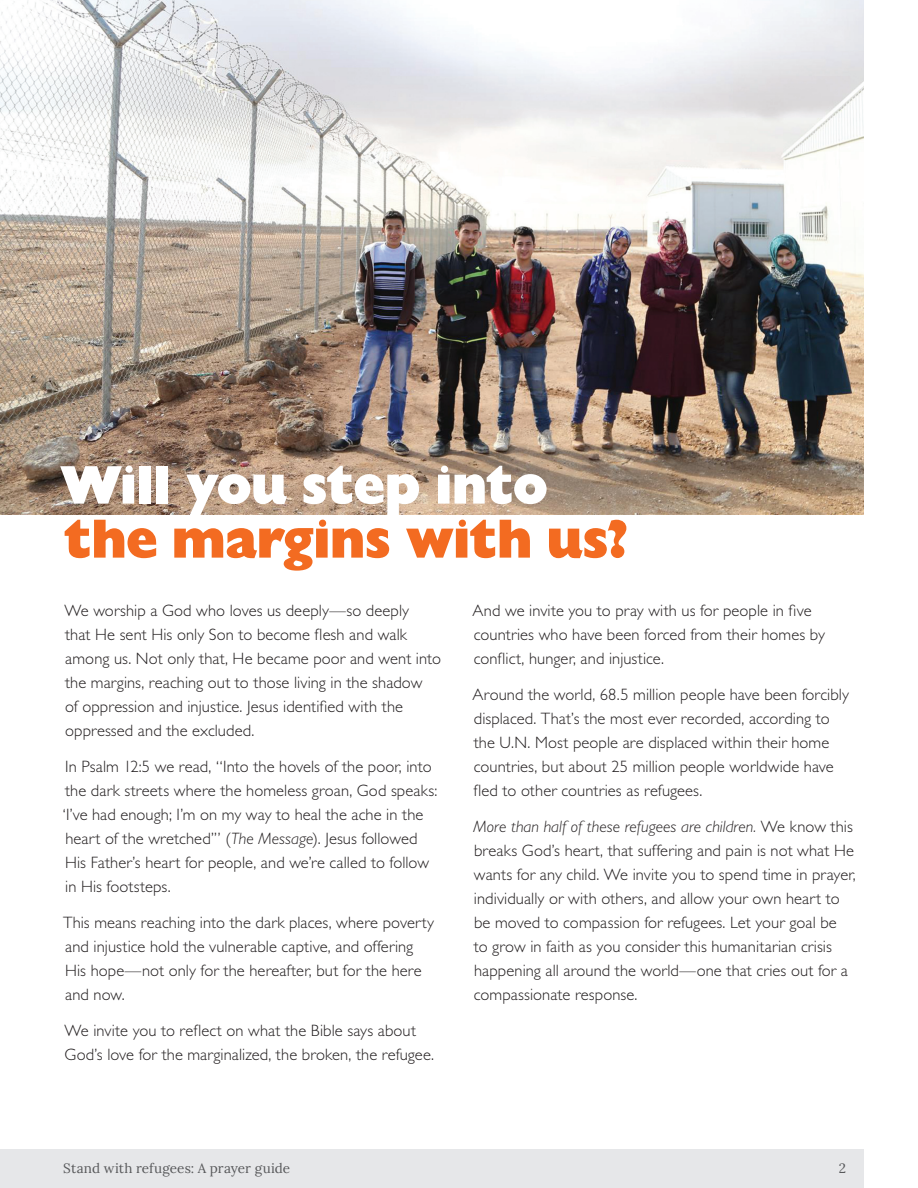
<style>
.page{position:relative;width:918px;height:1188px;background:#fff}
.page>*{position:absolute;margin:0;border:0;box-sizing:border-box;transform-origin:0 0}
.t1{font:54px "Gill Sans Std Extra Bold Disp";letter-spacing:-.02em;color:#f36b21}
.t2{font:54px "Gill Sans Std Extra Bold Disp";letter-spacing:-.025em;color:#fff}
.t3{font:300 16.5px/24px "Gill Sans Std";letter-spacing:.005em;color:#231f20}
.t4{font:13.5px "Lora";letter-spacing:.005em;color:#57585a}
.s1{font-style:italic}
</style>
<div class="page">
<div style="left:0;top:1149px;width:864px;height:39px;background:#e6e7e9"></div>
<img style="left:0;top:0;width:864px;height:514px">
<h1 class="t2" style="left:60px;top:453px;width:490px">Will you step into</h1>
<h1 class="t1" style="left:64px;top:507px;width:566px">the margins with us?</h1>
<p class="t3" style="left:65px;top:599px;width:378px">We worship a God who loves us deeply—so deeply<br>that He sent His only Son to become flesh and walk among us. Not only that, He became poor and went into the margins, reaching out to those living in the shadow<br>of oppression and injustice. Jesus identified with the oppressed and the excluded.</p>
<p class="t3" style="left:63px;top:755px;width:376px">In Psalm 12:5 we read, “Into the hovels of the poor, into the dark streets where the homeless groan, God speaks: ‘I’ve had enough; I’m on my way to heal the ache in the heart of the wretched’” (<span class="s1">The Message</span>). Jesus followed His Father’s heart for people, and we’re called to follow in His footsteps.</p>
<p class="t3" style="left:63px;top:911px;width:373px">This means reaching into the dark places, where poverty and injustice hold the vulnerable captive, and offering His hope—not only for the hereafter, but for the here and now.</p>
<p class="t3" style="left:65px;top:1019px;width:371px">We invite you to reflect on what the Bible says about<br>God’s love for the marginalized, the broken, the refugee.</p>
<p class="t3" style="left:473px;top:599px;width:354px">And we invite you to pray with us for people in five countries who have been forced from their homes by conflict, hunger, and injustice.</p>
<p class="t3" style="left:473px;top:683px;width:378px">Around the world, 68.5 million people have been forcibly displaced. That’s the most ever recorded, according to the U.N. Most people are displaced within their home countries, but about 25 million people worldwide have fled to other countries as refugees.</p>
<p class="t3" style="left:473px;top:815px;width:384px"><span class="s1">More than half of these refugees are children.</span> We know this breaks God’s heart, that suffering and pain is not what He wants for any child. We invite you to spend time in prayer, individually or with others, and allow your own heart to be moved to compassion for refugees. Let your goal be<br>to grow in faith as you consider this humanitarian crisis happening all around the world—one that cries out for a compassionate response.</p>
<p class="t4" style="left:63px;top:1158px;width:228px">Stand with refugees: A prayer guide</p>
<p class="t4" style="left:839px;top:1158px;width:9px">2</p>
</div>
